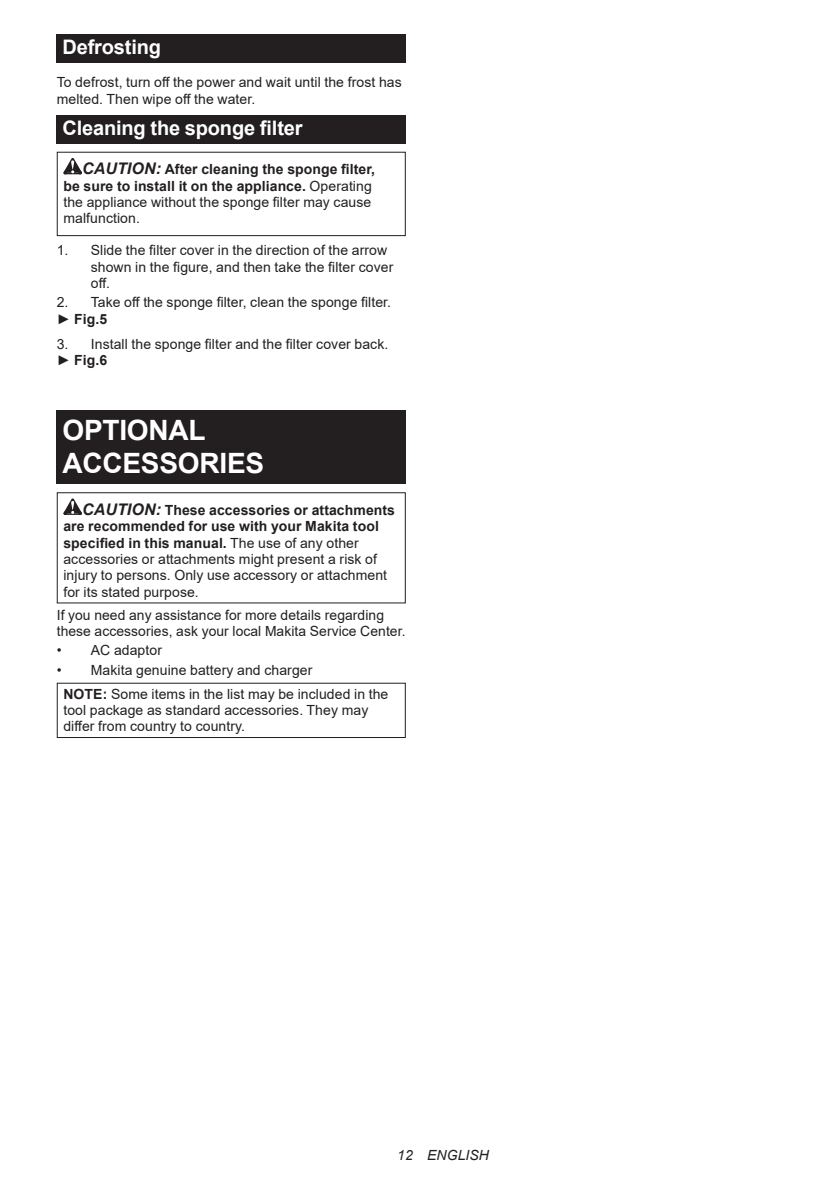
<style>
.page{position:relative;width:840px;height:1191px;background:#fff}
.page>*{position:absolute;margin:0;border:0;box-sizing:border-box;transform-origin:0 0}
.t1{font:700 28px/32.8px "Arial";letter-spacing:-.01em;color:#fff}
.t2{font:700 20px "Arial";letter-spacing:-.01em;color:#fff}
.t3{font:14px/16.4px "Arial";letter-spacing:.005em;color:#231f20}
.t4{font:italic 14px "Arial";letter-spacing:.005em;color:#231f20}
.s1{font-weight:700;font-style:italic;font-size:16px}
.s2{font-weight:700}
</style>
<div class="page">
<div style="left:57px;top:34px;width:348px;height:29px;background:#231f20"></div>
<div style="left:57px;top:115px;width:348px;height:29px;background:#231f20"></div>
<svg style="left:63px;top:158px;width:19px;height:16px"></svg>
<div style="left:57px;top:152px;width:348px;height:84px;border:1px solid #231f20"></div>
<div style="left:57px;top:410px;width:348px;height:74px;background:#231f20"></div>
<svg style="left:63px;top:498px;width:19px;height:17px"></svg>
<div style="left:57px;top:492px;width:348px;height:111px;border:1px solid #231f20"></div>
<div style="left:57px;top:682px;width:348px;height:56px;border:1px solid #231f20"></div>
<h2 class="t2" style="left:62px;top:33px;width:100px">Defrosting</h2>
<p class="t3" style="left:57px;top:74px;width:346px">To defrost, turn off the power and wait until the frost has melted. Then wipe off the water.</p>
<h2 class="t2" style="left:62px;top:114px;width:241px">Cleaning the sponge filter</h2>
<p class="t3" style="left:63px;top:161px;width:313px;text-indent:19px"><span class="s1">CAUTION:</span> <span class="s2">After cleaning the sponge filter, be sure to install it on the appliance.</span> Operating the appliance without the sponge filter may cause malfunction.</p>
<p class="t3" style="left:91px;top:242px;width:304px;text-indent:-34px">1. Slide the filter cover in the direction of the arrow shown in the figure, and then take the filter cover off.</p>
<p class="t3" style="left:57px;top:294px;width:335px">2. Take off the sponge filter, clean the sponge filter. ► <span class="s2">Fig.5</span></p>
<p class="t3" style="left:57px;top:335px;width:333px">3. Install the sponge filter and the filter cover back. ► <span class="s2">Fig.6</span></p>
<h1 class="t1" style="left:62px;top:414px;width:203px">OPTIONAL<br>ACCESSORIES</h1>
<p class="t3" style="left:63px;top:501px;width:333px;text-indent:19px"><span class="s1">CAUTION:</span> <span class="s2">These accessories or attachments are recommended for use with your Makita tool specified in this manual.</span> The use of any other accessories or attachments might present a risk of injury to persons. Only use accessory or attachment for its stated purpose.</p>
<p class="t3" style="left:57px;top:606px;width:350px">If you need any assistance for more details regarding these accessories, ask your local Makita Service Center.</p>
<p class="t3" style="left:57px;top:642px;width:107px">• AC adaptor</p>
<p class="t3" style="left:63px;top:658px;width:326px;line-height:23.8px;text-indent:-7px">• Makita genuine battery and charger<br><span class="s2">NOTE:</span> Some items in the list may be included in the</p>
<p class="t3" style="left:63px;top:701px;width:306px">tool package as standard accessories. They may differ from country to country.</p>
<p class="t4" style="left:397px;top:1146px;width:93px">12 ENGLISH</p>
</div>
